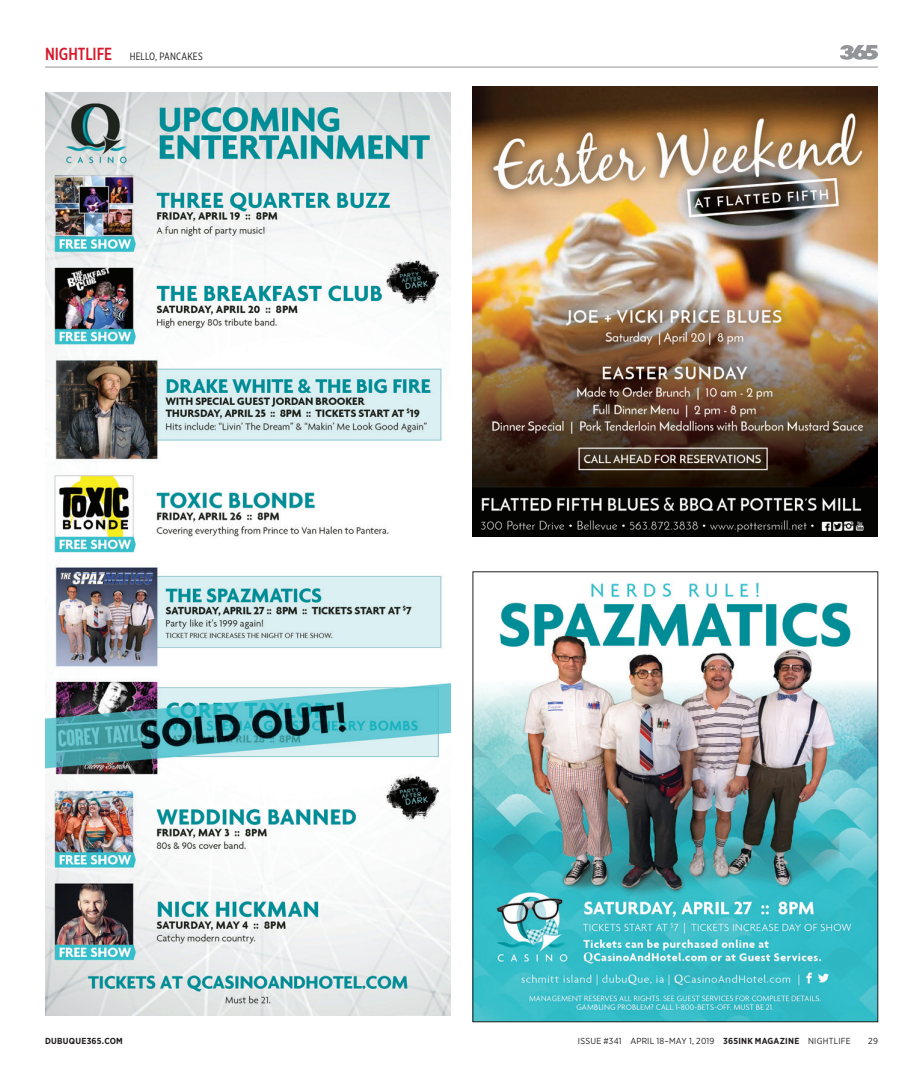
<style>
.page{position:relative;width:923px;height:1092px;background:#fff}
.page>*{position:absolute;margin:0;border:0;box-sizing:border-box;transform-origin:0 0}
.t1{font:500 17.5px "Gotham X Narrow";letter-spacing:-.005em;color:#d71729}
.t2{font:10.62px "Gotham X Narrow";letter-spacing:.015em;color:#231f20}
.t3{font:8.75px "Gotham Narrow";letter-spacing:.025em;color:#231f20}
.t4{font:700 8.75px "Gotham Narrow";letter-spacing:.025em;color:#231f20}
.s1{font-weight:700}
</style>
<div class="page">
<svg style="left:840px;top:45px;width:38px;height:15px"></svg>
<hr style="left:45px;top:67px;width:833px;height:1px;background:#939598">
<img style="left:45px;top:92px;width:405px;height:923px">
<img style="left:474px;top:582px;width:402px;height:437px">
<img style="left:472px;top:86px;width:406px;height:450px">
<h1 class="t1" style="left:45px;top:43px;width:60px">Nightlife</h1>
<p class="t2" style="left:130px;top:50px;width:74px">HELLO, PANCAKES</p>
<p class="t4" style="left:45px;top:1035px;width:79px">DUBUQUE365.COM</p>
<p class="t3" style="left:578px;top:1035px;width:269px">ISSUE #341 APRIL 18–MAY 1, 2019 <span class="s1">365INK MAGAZINE</span> N IGHTLIFE</p>
<p class="t3" style="left:868px;top:1035px;width:11px">29</p>
</div>
